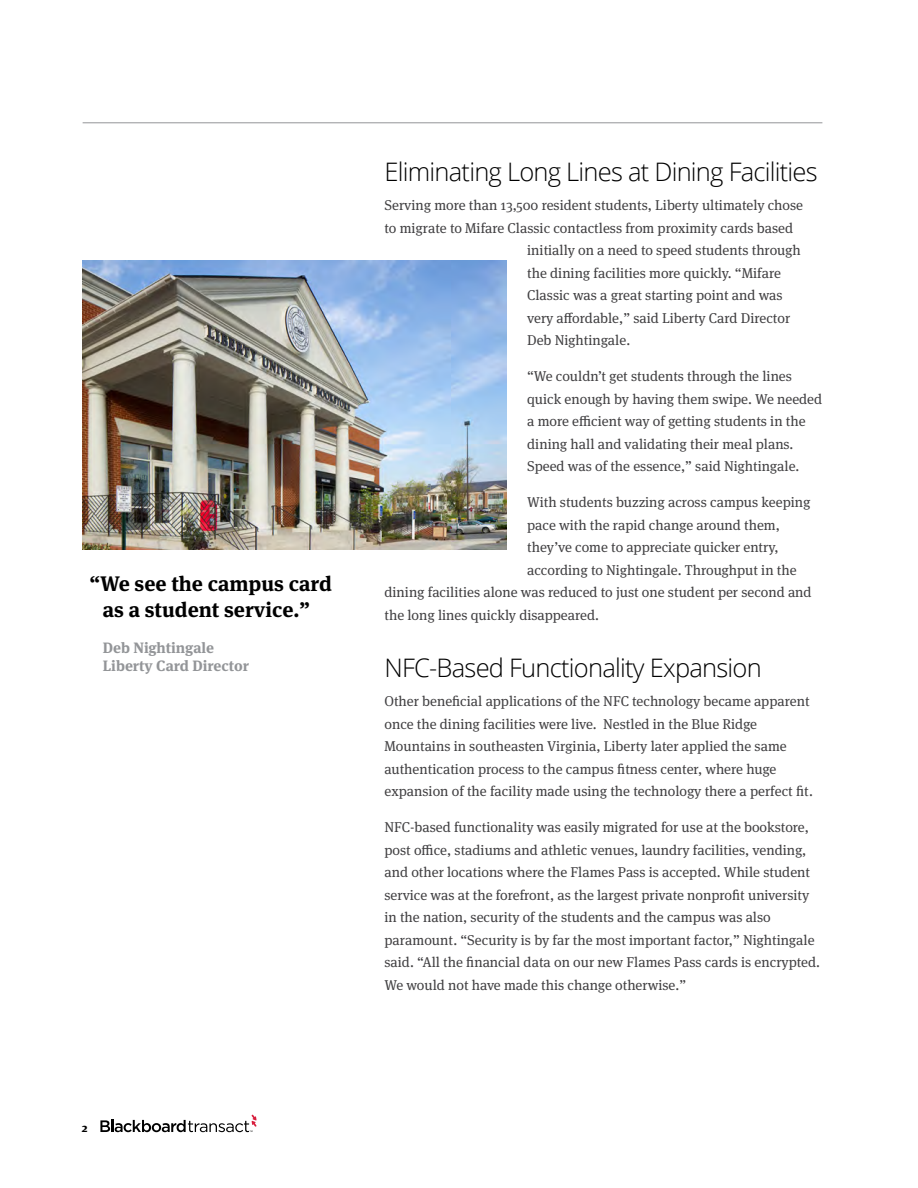
<style>
.page{position:relative;width:918px;height:1188px;background:#fff}
.page>*{position:absolute;margin:0;border:0;box-sizing:border-box;transform-origin:0 0}
.t1{font:300 25.5px "Open Sans";letter-spacing:-.03em;color:#000}
.t2{font:700 21px/25.5px "Meta Serif OT";color:#000;text-align:center}
.t3{font:700 15px/18px "Meta Serif OT";color:#939598}
.t4{font:14.25px/22.5px "Meta Serif OT";color:#414042}
.t5{font:700 12px "Meta Serif OT";color:#000}
</style>
<div class="page">
<hr style="left:83px;top:122px;width:739px;height:1px;background:#939598">
<svg style="left:100px;top:1115px;width:157px;height:17px"></svg>
<img style="left:83px;top:260px;width:424px;height:290px">
<h2 class="t2" style="left:89px;top:571px;width:244px">“We see the campus card as a student service.”</h2>
<p class="t3" style="left:103px;top:639px;width:148px">Deb Nightingale<br>Liberty Card Director</p>
<h1 class="t1" style="left:384px;top:154px;width:435px">Eliminating Long Lines at Dining Facilities</h1>
<p class="t4" style="left:384px;top:194px;width:420px">Serving more than 13,500 resident students, Liberty ultimately chose</p>
<p class="t4" style="left:384px;top:217px;width:410px">to migrate to Mifare Classic contactless from proximity cards based</p>
<p class="t4" style="left:527px;top:239px;width:275px">initially on a need to speed students through</p>
<p class="t4" style="left:527px;top:262px;width:255px">the dining facilities more quickly. “Mifare</p>
<p class="t4" style="left:527px;top:284px;width:257px">Classic was a great starting point and was</p>
<p class="t4" style="left:527px;top:307px;width:264px">very affordable,” said Liberty Card Director</p>
<p class="t4" style="left:527px;top:329px;width:105px">Deb Nightingale.</p>
<p class="t4" style="left:527px;top:365px;width:297px">“We couldn’t get students through the lines quick enough by having them swipe. We needed a more efficient way of getting students in the dining hall and validating their meal plans.<br>Speed was of the essence,” said Nightingale.</p>
<p class="t4" style="left:527px;top:491px;width:285px">With students buzzing across campus keeping</p>
<p class="t4" style="left:527px;top:514px;width:254px">pace with the rapid change around them,</p>
<p class="t4" style="left:527px;top:536px;width:253px">they’ve come to appreciate quicker entry,</p>
<p class="t4" style="left:527px;top:559px;width:271px">according to Nightingale. Throughput in the</p>
<p class="t4" style="left:384px;top:581px;width:429px">dining facilities alone was reduced to just one student per second and</p>
<p class="t4" style="left:384px;top:604px;width:216px">the long lines quickly disappeared.</p>
<h1 class="t1" style="left:384px;top:650px;width:379px">NFC-Based Functionality Expansion</h1>
<p class="t4" style="left:384px;top:690px;width:430px">Other beneficial applications of the NFC technology became apparent once the dining facilities were live. Nestled in the Blue Ridge Mountains in southeasten Virginia, Liberty later applied the same authentication process to the campus fitness center, where huge expansion of the facility made using the technology there a perfect fit.</p>
<p class="t4" style="left:384px;top:816px;width:437px">NFC-based functionality was easily migrated for use at the bookstore, post office, stadiums and athletic venues, laundry facilities, vending, and other locations where the Flames Pass is accepted. While student service was at the forefront, as the largest private nonprofit university in the nation, security of the students and the campus was also paramount. “Security is by far the most important factor,” Nightingale said. “All the financial data on our new Flames Pass cards is encrypted.<br>We would not have made this change otherwise.”</p>
<p class="t5" style="left:82px;top:1120px;width:7px">2</p>
</div>
